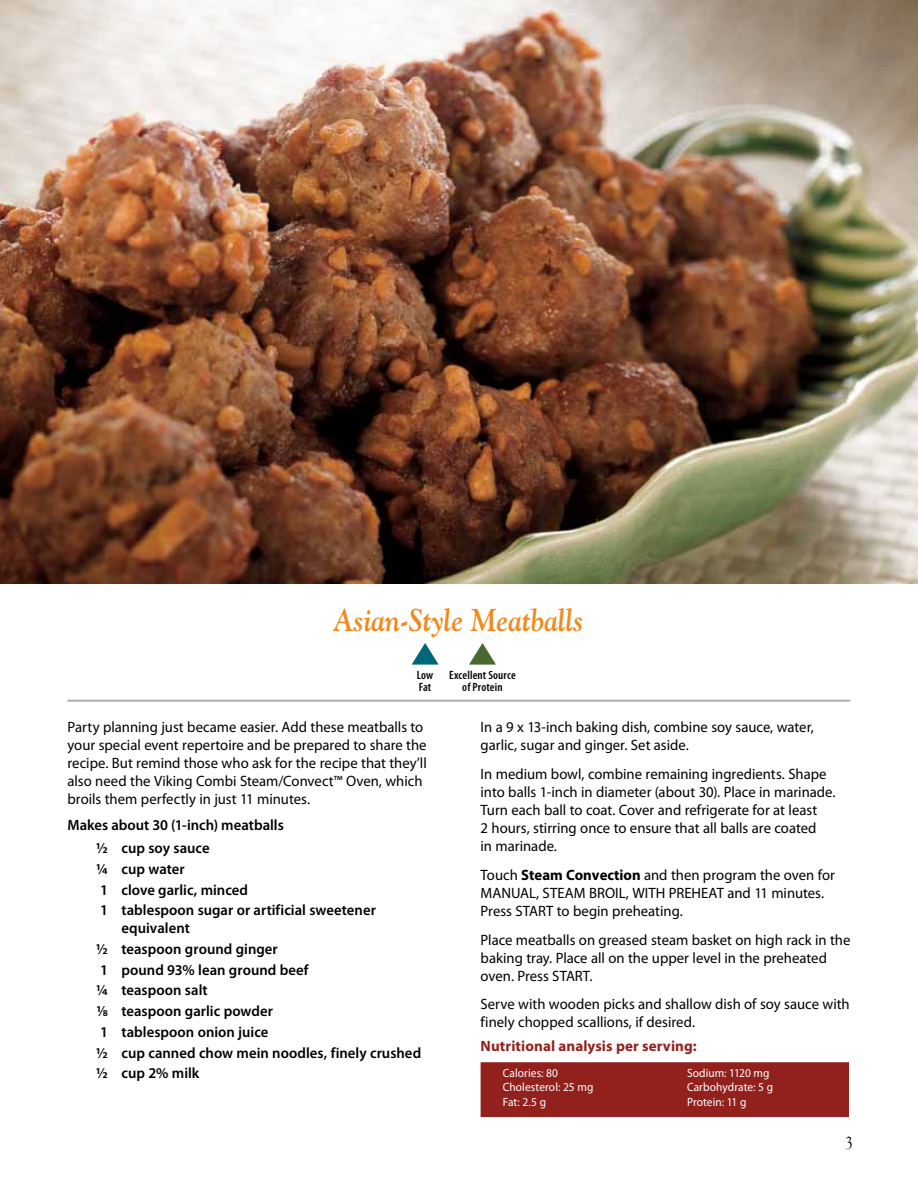
<style>
.page{position:relative;width:918px;height:1188px;background:#fff}
.page>*{position:absolute;margin:0;border:0;box-sizing:border-box;transform-origin:0 0}
.t1{font:italic 700 31.5px "Goudy";color:#f0891e;scale:.86 1}
.t2{font:18px "Goudy Old Style T";color:#000;scale:.86 1}
.t3{font:15px/18px "Myriad Pro";color:#000}
.t4{font:600 15px/20.7px "Myriad Pro";color:#000}
.t5{font:700 15px "Myriad Pro";letter-spacing:.005em;color:#92221d}
.t6{font:12px/14.2px "Myriad Pro";letter-spacing:.01em;color:#fff;scale:.95 1}
.t7{font:600 condensed 12px/12.3px "Myriad Pro";letter-spacing:.015em;color:#000}
.s1{font-weight:700}
</style>
<div class="page">
<img style="left:0;top:0;width:918px;height:584px">
<hr style="left:67px;top:700px;width:783px;height:2px;background:#b1b4b6">
<svg style="left:412px;top:643px;width:27px;height:22px"></svg>
<svg style="left:469px;top:643px;width:27px;height:22px"></svg>
<div style="left:481px;top:1062px;width:368px;height:55px;background:#92211d"></div>
<h1 class="t1" style="left:334px;top:601px;width:292px">Asian-Style Meatballs</h1>
<p class="t7" style="left:417px;top:669px;width:18px">Low<br>Fat</p>
<p class="t7" style="left:449px;top:669px;width:68px;text-align:center">Excellent Source of Protein</p>
<p class="t3" style="left:68px;top:718px;width:361px">Party planning just became easier. Add these meatballs to your special event repertoire and be prepared to share the recipe. But remind those who ask for the recipe that they’ll also need the Viking Combi Steam/Convect™ Oven, which broils them perfectly in just 11 minutes.</p>
<p class="t4" style="left:96px;top:813px;width:189px;line-height:23.4px;text-indent:-29px">Makes about 30 (1-inch) meatballs ½ cup soy sauce</p>
<p class="t4" style="left:96px;top:858px;width:281px">¼ cup water<br>1 clove garlic, minced<br>1 tablespoon sugar or artificial sweetener</p>
<p class="t4" style="left:96px;top:918px;width:326px;text-indent:25px">equivalent<br>½ teaspoon ground ginger<br>1 pound 93% lean ground beef<br>¼ teaspoon salt<br>1⁄8 teaspoon garlic powder<br>1 tablespoon onion juice<br>½ cup canned chow mein noodles, finely crushed ½ cup 2% milk</p>
<p class="t3" style="left:481px;top:718px;width:335px">In a 9 x 13-inch baking dish, combine soy sauce, water, garlic, sugar and ginger. Set aside.</p>
<p class="t3" style="left:481px;top:765px;width:356px">In medium bowl, combine remaining ingredients. Shape into balls 1-inch in diameter (about 30). Place in marinade.<br>Turn each ball to coat. Cover and refrigerate for at least<br>2 hours, stirring once to ensure that all balls are coated<br>in marinade.</p>
<p class="t3" style="left:481px;top:866px;width:356px">Touch <span class="s1">Steam Convection</span> and then program the oven for<br>MANUAL, STEAM BROIL, WITH PREHEAT and 11 minutes.<br>Press START to begin preheating.</p>
<p class="t3" style="left:481px;top:930px;width:371px">Place meatballs on greased steam basket on high rack in the baking tray. Place all on the upper level in the preheated oven. Press START.</p>
<p class="t3" style="left:481px;top:995px;width:371px">Serve with wooden picks and shallow dish of soy sauce with finely chopped scallions, if desired.</p>
<p class="t5" style="left:481px;top:1036px;width:218px">Nutritional analysis per serving:</p>
<p class="t6" style="left:503px;top:1066px;width:97px">Calories: 80<br>Cholesterol: 25 mg<br>Fat: 2.5 g</p>
<p class="t6" style="left:687px;top:1066px;width:92px">Sodium: 1120 mg<br>Carbohydrate: 5 g<br>Protein: 11 g</p>
<p class="t2" style="left:845px;top:1133px;width:10px">3</p>
</div>
